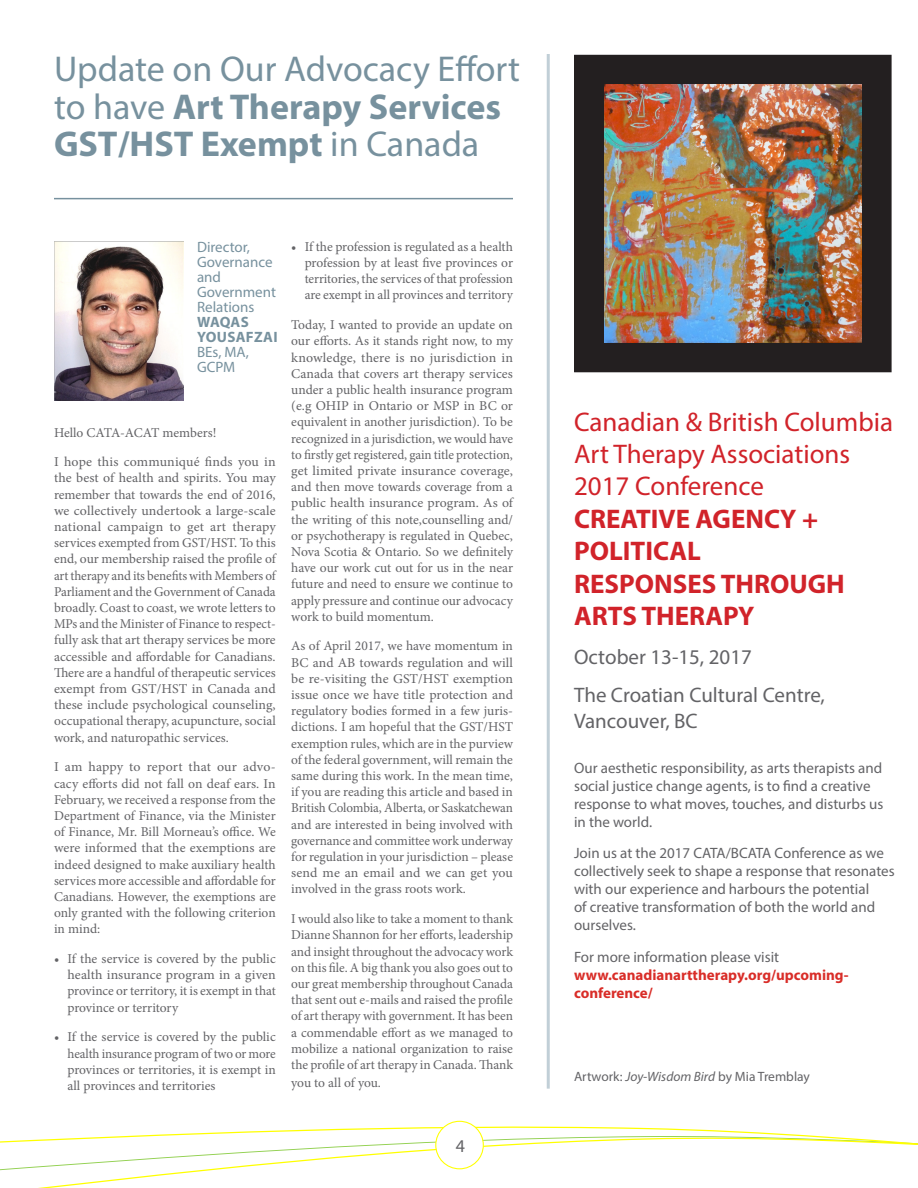
<style>
.page{position:relative;width:918px;height:1188px;background:#fff}
.page>*{position:absolute;margin:0;border:0;box-sizing:border-box;transform-origin:0 0}
.t1{font:36px/37.5px "Myriad Pro";color:#77919e}
.t2{font:27px/32.4px "Myriad Pro";color:#d1232a}
.t3{font:700 27px/32.4px "Myriad Pro";color:#d1232a}
.t4{font:21px/25.2px "Myriad Pro";color:#636366}
.t5{font:18px "Myriad Pro";color:#636366}
.t6{font:15px/18px "Myriad Pro";color:#636366}
.t7{font:700 15px/18px "Myriad Pro";color:#d92d28}
.t8{font:15px/15px "Myriad Pro";color:#77919e}
.t9{font:700 15px/15px "Myriad Pro";letter-spacing:.02em;color:#77919e}
.body_text{font:13.5px/16.2px "Minion Pro";letter-spacing:-.005em;color:#636366;text-align:justify}
.t10{font:13.5px "Myriad Pro";color:#636366}
.s1{font-weight:700}
.s2{font-weight:400;color:#636366}
.s3{font-style:italic}
</style>
<div class="page">
<svg style="left:0;top:1120px;width:918px;height:68px"></svg>
<div style="left:436px;top:1121px;width:47px;height:48px;background:#fff;border-radius:50%"></div>
<div style="left:435px;top:1121px;width:49px;height:48px;border:1px solid #ff0;border-radius:50%"></div>
<hr style="left:54px;top:198px;width:459px;height:1px;background:#77919e">
<hr style="left:547px;top:54px;width:3px;height:1035px;background:#c1cfd7">
<img style="left:54px;top:241px;width:130px;height:160px">
<div style="left:575px;top:56px;width:316px;height:316px;background:#231f20"></div>
<div style="left:574px;top:55px;width:318px;height:317px;border:2px solid #231f20"></div>
<img style="left:604px;top:84px;width:257px;height:259px">
<p class="t1" style="left:54px;top:50px;width:468px">Update on Our Advocacy Effort to have <span class="s1">Art Therapy Services<br>GST/HST Exempt</span> in Canada</p>
<p class="t8" style="left:197px;top:240px;width:81px">Director,<br>Governance and<br>Government<br>Relations</p>
<p class="t9" style="left:197px;top:314px;width:82px">WAQAS<br>YOUSAFZAI</p>
<p class="t8" style="left:197px;top:345px;width:53px">BEs, MA,<br>GCPM</p>
<p class="body_text" style="left:54px;top:424px;width:164px">Hello CATA-ACAT members!</p>
<p class="body_text" style="left:54px;top:454px;width:223px">I hope this communiqué finds you in the best of health and spirits. You may remember that towards the end of 2016, we collectively undertook a large-scale national campaign to get art therapy services exempted from GST/HST. To this end, our membership raised the profile of art therapy and its benefits with Members of Parliament and the Government of Canada broadly. Coast to coast, we wrote letters to MPs and the Minister of Finance to respect&shy;fully ask that art therapy services be more accessible and affordable for Canadians.<br>There are a handful of therapeutic services exempt from GST/HST in Canada and these include psychological counseling, occupational therapy, acupuncture, social work, and naturopathic services.</p>
<p class="body_text" style="left:54px;top:759px;width:223px">I am happy to report that our advo&shy;cacy efforts did not fall on deaf ears. In February, we received a response from the Department of Finance, via the Minister of Finance, Mr. Bill Morneau’s office. We were informed that the exemptions are indeed designed to make auxiliary health services more accessible and affordable for Canadians. However, the exemptions are only granted with the following criterion in mind:</p>
<p class="body_text" style="left:68px;top:951px;width:210px;text-indent:-14px">• If the service is covered by the public health insurance program in a given province or territory, it is exempt in that province or territory</p>
<p class="body_text" style="left:68px;top:1029px;width:210px;text-indent:-14px">• If the service is covered by the public health insurance program of two or more provinces or territories, it is exempt in all provinces and territories</p>
<p class="body_text" style="left:305px;top:239px;width:210px;text-indent:-14px">• If the profession is regulated as a health profession by at least five provinces or territories, the services of that profession are exempt in all provinces and territory</p>
<p class="body_text" style="left:291px;top:317px;width:223px">Today, I wanted to provide an update on our efforts. As it stands right now, to my knowledge, there is no jurisdiction in Canada that covers art therapy services under a public health insurance program (e.g OHIP in Ontario or MSP in BC or equivalent in another jurisdiction). To be recognized in a jurisdiction, we would have to firstly get registered, gain title protection, get limited private insurance coverage, and then move towards coverage from a public health insurance program. As of the writing of this note,counselling and/ or psychotherapy is regulated in Quebec, Nova Scotia &amp; Ontario. So we definitely have our work cut out for us in the near future and need to ensure we continue to apply pressure and continue our advocacy work to build momentum.</p>
<p class="body_text" style="left:291px;top:638px;width:223px">As of April 2017, we have momentum in BC and AB towards regulation and will be re-visiting the GST/HST exemption issue once we have title protection and regulatory bodies formed in a few juris&shy;dictions. I am hopeful that the GST/HST exemption rules, which are in the purview of the federal government, will remain the same during this work. In the mean time, if you are reading this article and based in British Colombia, Alberta, or Saskatchewan and are interested in being involved with governance and committee work underway for regulation in your jurisdiction – please send me an email and we can get you involved in the grass roots work.</p>
<p class="body_text" style="left:291px;top:911px;width:223px">I would also like to take a moment to thank Dianne Shannon for her efforts, leadership and insight throughout the advocacy work on this file. A big thank you also goes out to our great membership throughout Canada that sent out e-mails and raised the profile of art therapy with government. It has been a commendable effort as we managed to mobilize a national organization to raise the profile of art therapy in Canada. Thank</p>
<p class="body_text" style="left:291px;top:1075px;width:91px">you to all of you.</p>
<p class="t5" style="left:456px;top:1135px;width:11px">4</p>
<p class="t2" style="left:574px;top:405px;width:321px">Canadian &amp; British Columbia<br>Art Therapy Associations<br>2017 Conference</p>
<p class="t3" style="left:574px;top:502px;width:246px">CREATIVE AGENCY +<br>POLITICAL</p>
<p class="t3" style="left:574px;top:566px;width:272px">RESPONSES THROUGH<br>ARTS THERAPY</p>
<p class="t4" style="left:574px;top:644px;width:179px">October 13-15, 2017</p>
<p class="t4" style="left:574px;top:682px;width:252px">The Croatian Cultural Centre,<br>Vancouver, BC</p>
<p class="t6" style="left:574px;top:758px;width:311px">Our aesthetic responsibility, as arts therapists and social justice change agents, is to find a creative response to what moves, touches, and disturbs us in the world.</p>
<p class="t6" style="left:574px;top:844px;width:322px">Join us at the 2017 CATA/BCATA Conference as we collectively seek to shape a response that resonates with our experience and harbours the potential<br>of creative transformation of both the world and ourselves.</p>
<p class="t7" style="left:574px;top:947px;width:276px"><span class="s2">For more information please visit </span>www.canadianarttherapy.org/upcoming&shy;conference/</p>
<p class="t10" style="left:574px;top:1068px;width:237px">Artwork: <span class="s3">Joy-Wisdom Bird</span> by Mia Tremblay</p>
</div>
